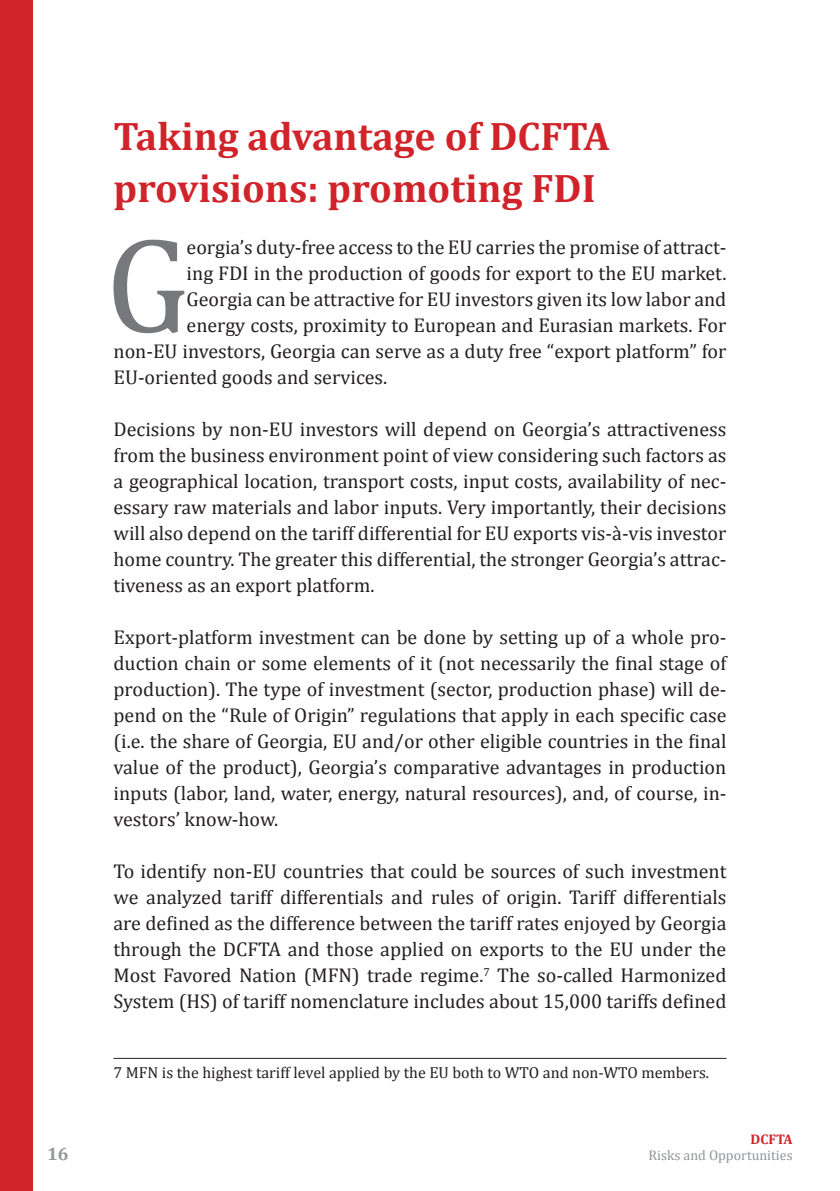
<style>
.page{position:relative;width:840px;height:1191px;background:#fff}
.page>*{position:absolute;margin:0;border:0;box-sizing:border-box;transform-origin:0 0}
.t1{font:137px "Cambria";color:#76787b}
.t2{font:700 40px/52px "Cambria";color:#d1232a}
.t3{font:20px/26px "Cambria";color:#231f20;text-align:justify}
.t4{font:700 18px "Cambria";color:#939598}
.t5{font:16px "Cambria";color:#231f20}
.t6{font:14px "Cambria";color:#939598}
.t7{font:700 14px "Cambria";color:#d1232a}
</style>
<div class="page">
<div style="left:0;top:0;width:32px;height:1191px;background:#d1232a"></div>
<hr style="left:113px;top:1058px;width:613px;height:1px;background:#231f20">
<p class="t4" style="left:47px;top:1141px;width:23px">16</p>
<h2 class="t2" style="left:113px;top:109px;width:497px">Taking advantage of DCFTA provisions: promoting FDI</h2>
<h1 class="t1" style="left:105px;top:205px;width:85px">G</h1>
<p class="t3" style="left:186px;top:234px;width:541px">eorgia’s duty-free access to the EU carries the promise of attract-</p>
<p class="t3" style="left:186px;top:260px;width:541px">ing FDI in the production of goods for export to the EU market.</p>
<p class="t3" style="left:186px;top:286px;width:541px">Georgia can be attractive for EU investors given its low labor and</p>
<p class="t3" style="left:186px;top:312px;width:541px">energy costs, proximity to European and Eurasian markets. For</p>
<p class="t3" style="left:113px;top:338px;width:614px">non-EU investors, Georgia can serve as a duty free “export platform” for</p>
<p class="t3" style="left:113px;top:364px;width:275px">EU-oriented goods and services.</p>
<p class="t3" style="left:113px;top:416px;width:614px">Decisions by non-EU investors will depend on Georgia’s attractiveness from the business environment point of view considering such factors as a geographical location, transport costs, input costs, availability of nec&shy;essary raw materials and labor inputs. Very importantly, their decisions will also depend on the tariff differential for EU exports vis-à-vis investor home country. The greater this differential, the stronger Georgia’s attrac&shy;tiveness as an export platform.</p>
<p class="t3" style="left:113px;top:624px;width:614px">Export-platform investment can be done by setting up of a whole pro&shy;duction chain or some elements of it (not necessarily the final stage of production). The type of investment (sector, production phase) will de&shy;pend on the “Rule of Origin” regulations that apply in each specific case (i.e. the share of Georgia, EU and/or other eligible countries in the final value of the product), Georgia’s comparative advantages in production inputs (labor, land, water, energy, natural resources), and, of course, in&shy;vestors’ know-how.</p>
<p class="t3" style="left:113px;top:858px;width:614px">To identify non-EU countries that could be sources of such investment we analyzed tariff differentials and rules of origin. Tariff differentials are defined as the difference between the tariff rates enjoyed by Georgia through the DCFTA and those applied on exports to the EU under the Most Favored Nation (MFN) trade regime.<sup>7</sup> The so-called Harmonized System (HS) of tariff nomenclature includes about 15,000 tariffs defined</p>
<p class="t5" style="left:113px;top:1062px;width:597px">7 MFN is the highest tariff level applied by the EU both to WTO and non-WTO members.</p>
<p class="t7" style="left:750px;top:1129px;width:44px">DCFTA</p>
<p class="t6" style="left:648px;top:1147px;width:146px">Risks and Opportunities</p>
</div>
